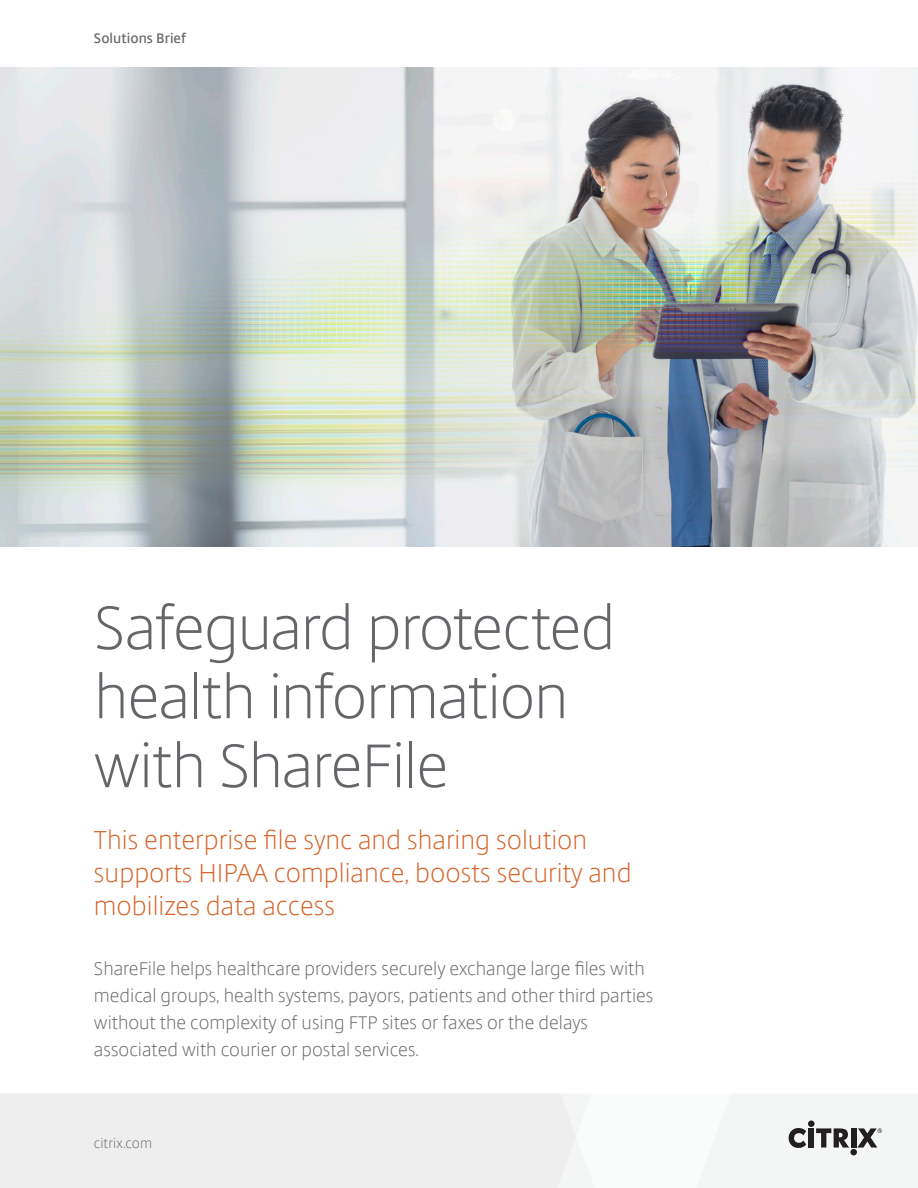
<style>
.page{position:relative;width:918px;height:1188px;background:#fff}
.page>*{position:absolute;margin:0;border:0;box-sizing:border-box;transform-origin:0 0}
.Cover_Title{font:300 60px/69px "Citrix Sans";letter-spacing:-.025em;color:#64666a}
.Cover_Title-2{font:300 25.5px/33px "Citrix Sans";color:#d66227}
.Cover_Intro{font:300 18px/27px "Citrix Sans";color:#64666a}
.t1{font:600 13.5px "Citrix Sans";letter-spacing:.005em;color:#64666a}
.t2{font:300 13.5px "Citrix Sans";letter-spacing:.01em;color:#64666a}
</style>
<div class="page">
<div style="left:0;top:1094px;width:558px;height:94px;background:#eee"></div>
<div style="left:558px;top:1094px;width:360px;height:94px;background:#f4f5f5"></div>
<img style="left:0;top:68px;width:918px;height:479px">
<p class="t1" style="left:94px;top:30px;width:94px">Solutions Brief</p>
<p class="Cover_Title" style="left:94px;top:595px;width:523px">Safeguard protected health information with ShareFile</p>
<p class="Cover_Title-2" style="left:94px;top:824px;width:539px">This enterprise file sync and sharing solution supports HIPAA compliance, boosts security and mobilizes data access</p>
<p class="Cover_Intro" style="left:94px;top:956px;width:561px">ShareFile helps healthcare providers securely exchange large files with medical groups, health systems, payors, patients and other third parties without the complexity of using FTP sites or faxes or the delays associated with courier or postal services.</p>
<p class="t2" style="left:94px;top:1135px;width:60px">citrix.com</p>
</div>
